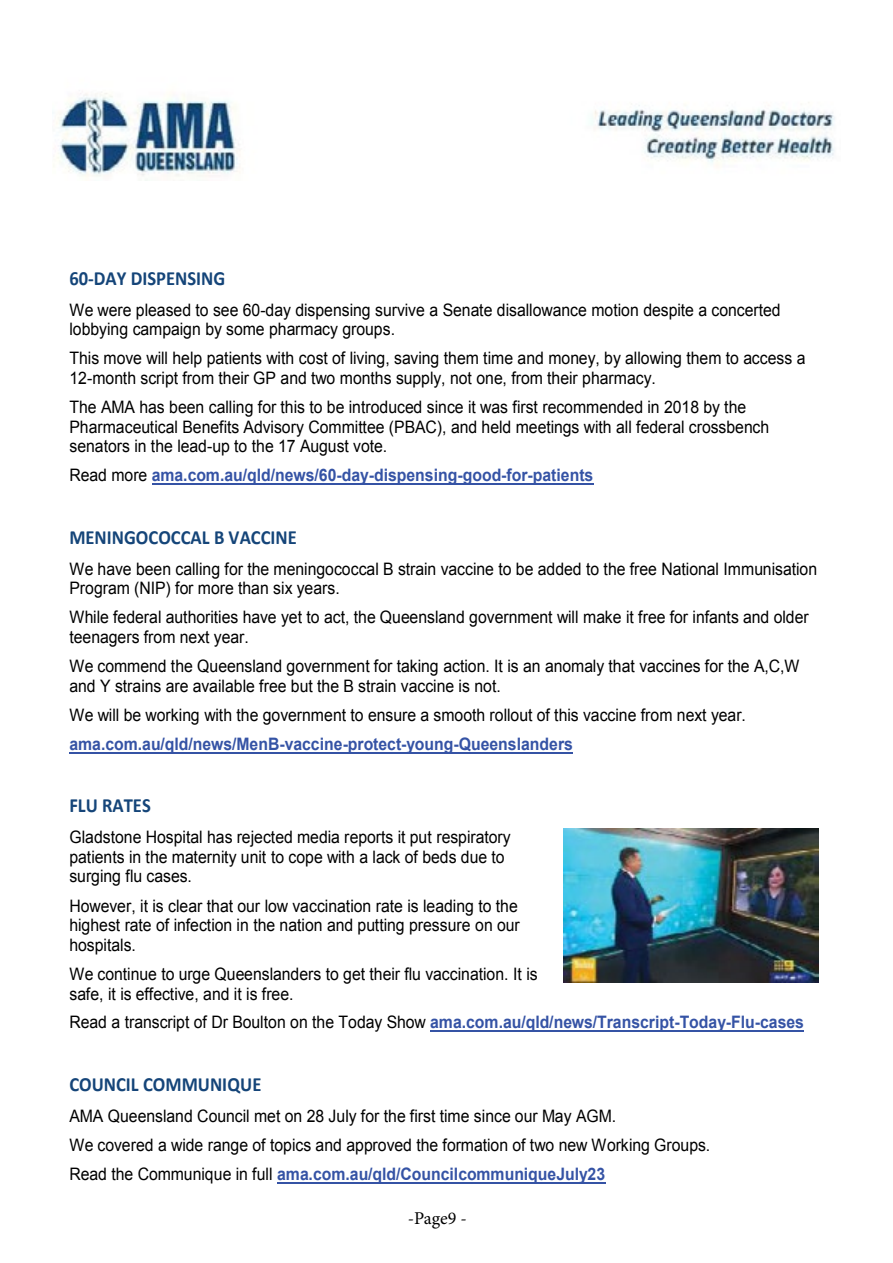
<style>
.page{position:relative;width:893px;height:1263px;background:#fff}
.page>*{position:absolute;margin:0;border:0;box-sizing:border-box;transform-origin:0 0}
.t1{font:700 20.1px "Calibri";color:#154579;scale:.92 1}
.t2{font:18px "Minion Pro";letter-spacing:-.005em;color:#000}
.t3{font:17.1px/19.6px "Arial";color:#000;scale:.92 1}
.t4{font:700 17.1px "Arial";color:#3553a5;scale:.92 1}
.s1{font-weight:400;color:#000}
.s2{font-weight:700;color:#3553a5}
</style>
<div class="page">
<img style="left:56px;top:93px;width:779px;height:85px">
<hr style="left:152px;top:483px;width:441px;height:2px;background:#3553a5">
<hr style="left:69px;top:751px;width:504px;height:2px;background:#3553a5">
<hr style="left:430px;top:1030px;width:374px;height:2px;background:#3553a5">
<hr style="left:277px;top:1181px;width:328px;height:2px;background:#3553a5">
<img style="left:563px;top:828px;width:255px;height:154px">
<p class="t1" style="left:69px;top:264px;width:171px">60-DAY DISPENSING</p>
<p class="t3" style="left:69px;top:300px;width:775px">We were pleased to see 60-day dispensing survive a Senate disallowance motion despite a concerted lobbying campaign by some pharmacy groups.</p>
<p class="t3" style="left:69px;top:348px;width:802px">This move will help patients with cost of living, saving them time and money, by allowing them to access a<br>12-month script from their GP and two months supply, not one, from their pharmacy.</p>
<p class="t3" style="left:69px;top:397px;width:762px">The AMA has been calling for this to be introduced since it was first recommended in 2018 by the<br>Pharmaceutical Benefits Advisory Committee (PBAC), and held meetings with all federal crossbench senators in the lead-up to the 17 August vote.</p>
<p class="t4" style="left:69px;top:463px;width:571px"><span class="s1">Read more</span> ama.com.au/qld/news/60-day-dispensing-good-for-patients</p>
<p class="t1" style="left:69px;top:523px;width:249px">MENINGOCOCCAL B VACCINE</p>
<p class="t3" style="left:69px;top:559px;width:814px">We have been calling for the meningococcal B strain vaccine to be added to the free National Immunisation<br>Program (NIP) for more than six years.</p>
<p class="t3" style="left:69px;top:607px;width:805px">While federal authorities have yet to act, the Queensland government will make it free for infants and older teenagers from next year.</p>
<p class="t3" style="left:69px;top:656px;width:795px">We commend the Queensland government for taking action. It is an anomaly that vaccines for the A,C,W and Y strains are available free but the B strain vaccine is not.</p>
<p class="t3" style="left:69px;top:705px;width:737px">We will be working with the government to ensure a smooth rollout of this vaccine from next year.</p>
<p class="t4" style="left:69px;top:732px;width:549px">ama.com.au/qld/news/MenB-vaccine-protect-young-Queenslanders</p>
<p class="t1" style="left:69px;top:791px;width:90px">FLU RATES</p>
<p class="t3" style="left:69px;top:827px;width:481px">Gladstone Hospital has rejected media reports it put respiratory patients in the maternity unit to cope with a lack of beds due to surging flu cases.</p>
<p class="t3" style="left:69px;top:896px;width:491px;text-align:justify">However, it is clear that our low vaccination rate is leading to the highest rate of infection in the nation and putting pressure on our hospitals.</p>
<p class="t3" style="left:69px;top:964px;width:510px">We continue to urge Queenslanders to get their flu vaccination. It is safe, it is effective, and it is free.</p>
<p class="t4" style="left:69px;top:1010px;width:800px"><span class="s1">Read a transcript of Dr Boulton on the Today Show</span> ama.com.au/qld/news/Transcript-Today-Flu-cases</p>
<p class="t1" style="left:69px;top:1070px;width:210px">COUNCIL COMMUNIQUE</p>
<p class="t3" style="left:69px;top:1101px;width:698px;line-height:29px">AMA Queensland Council met on 28 July for the first time since our May AGM.<br>We covered a wide range of topics and approved the formation of two new Working Groups.<br>Read the Communique in full <span class="s2">ama.com.au/qld/CouncilcommuniqueJuly23</span></p>
<p class="t2" style="left:408px;top:1206px;width:61px">-Page9 -</p>
</div>
